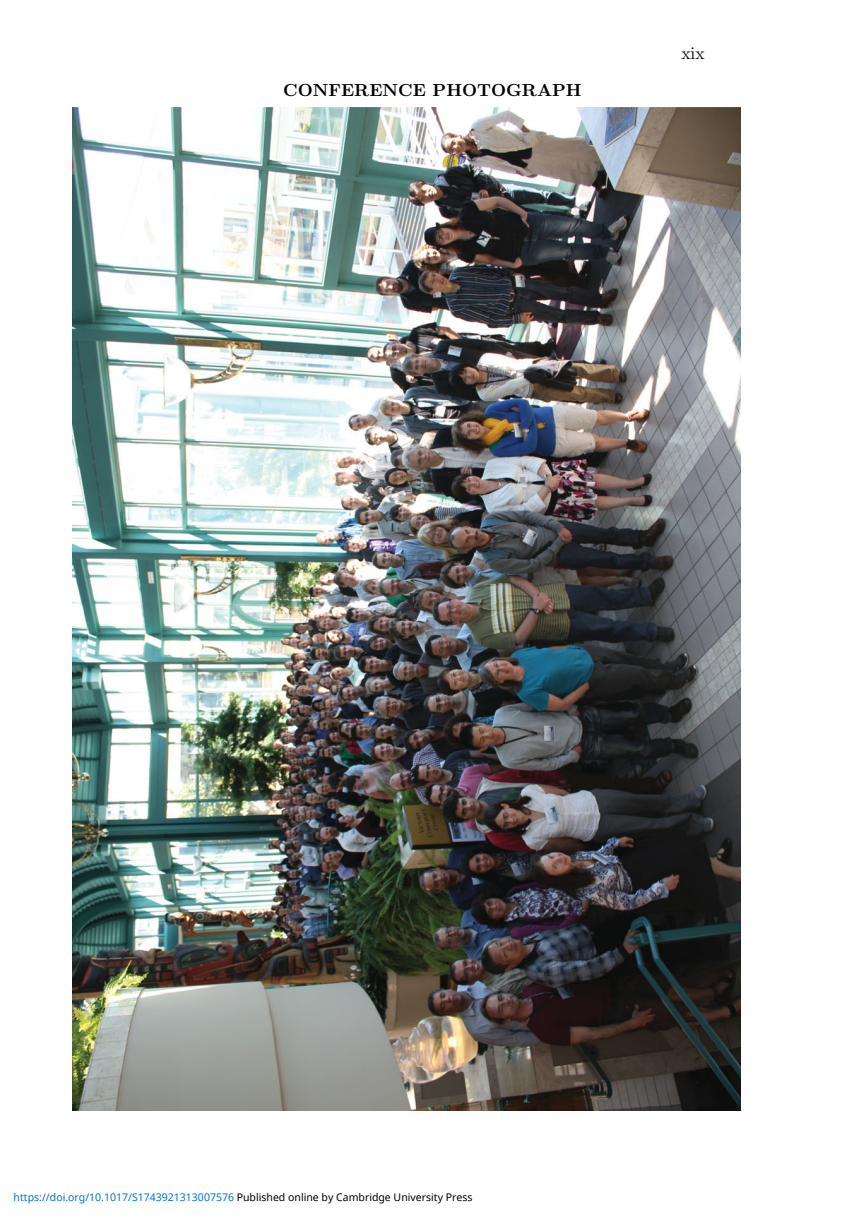
<style>
.page{position:relative;width:864px;height:1226px;background:#fff}
.page>*{position:absolute;margin:0;border:0;box-sizing:border-box;transform-origin:0 0}
.t1{font:17.5px "CMBX10";color:#000}
.t2{font:17.5px "CMR10";color:#000}
.t3{font:10.5px "Noto Sans";color:#0172cf}
.s1{color:#000}
</style>
<div class="page">
<img style="left:72px;top:108px;width:668px;height:1001px">
<h1 class="t1" style="left:283px;top:84px;width:300px">CONFERENCE PHOTOGRAPH</h1>
<h1 class="t2" style="left:681px;top:47px;width:25px">xix</h1>
<p class="t3" style="left:14px;top:1189px;width:460px">https://doi.org/10.1017/S1743921313007576 <span class="s1">Published online by Cambridge University Press</span></p>
</div>
